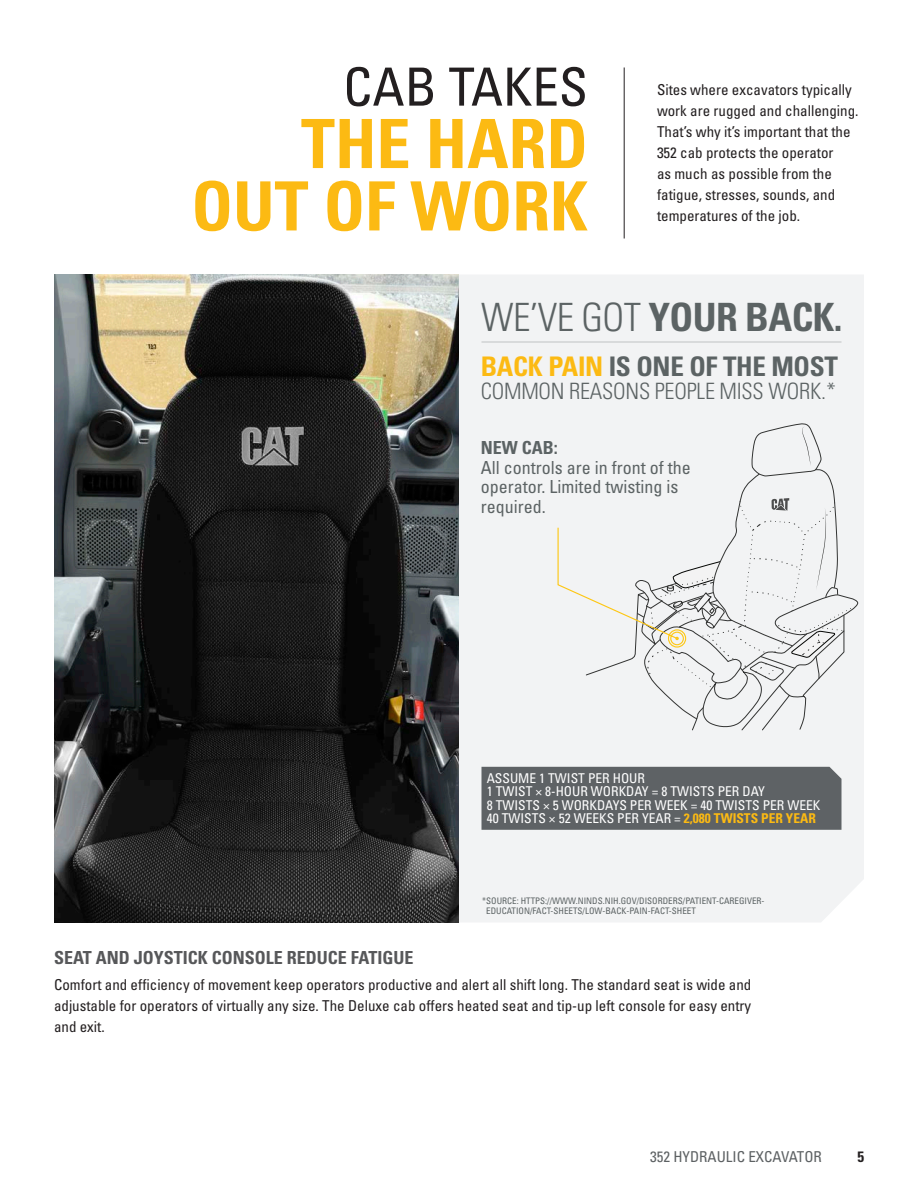
<style>
.page{position:relative;width:918px;height:1188px;background:#fff}
.page>*{position:absolute;margin:0;border:0;box-sizing:border-box;transform-origin:0 0}
.Subhead_large_yellow{font:700 condensed 67.95px/62.4px "Univers LT Std";color:#fcba13;text-align:right}
.Headline_large_black{font:condensed 52.65px "Univers LT Std";color:#231f20}
.t1{font:700 condensed 39px "Univers LT Std";letter-spacing:-.015em;color:#5c6364}
.SH{font:700 condensed 27px "Univers LT Std";letter-spacing:-.01em;color:#5c6364}
.SH-2{font:300 condensed 22.5px "Univers LT Std";letter-spacing:-.01em;color:#5c6364}
.text{font:condensed 18px/19.5px "Univers LT Std";color:#5c6364}
.Subhead_small_gray{font:700 condensed 18px "Univers LT Std";color:#57585a}
.text-2{font:700 condensed 18px "Univers LT Std";color:#5c6364}
.Body_copy{font:condensed 15px/21px "Univers LT Std";color:#231f20;text-align:justify}
.t2{font:condensed 15px "Univers LT Std";color:#5d6163}
.t3{font:700 condensed 15px "Univers LT Std";color:#231f20}
.white_text{font:condensed 13.5px/13.5px "Univers LT Std";color:#fff}
.Source{font:condensed 9px/10.5px "Univers LT Std";color:#5c6364}
.s1{font-weight:300}
.s2{color:#fcba13}
.s3{font-weight:700;color:#fcba13}
</style>
<div class="page">
<img style="left:54px;top:274px;width:405px;height:648px">
<hr style="left:624px;top:68px;width:1px;height:171px;background:#231f20">
<div style="left:459px;top:275px;width:405px;height:647px;background:#f2f3f4"></div>
<hr style="left:482px;top:341px;width:360px;height:2px;background:#c6c8c9">
<div style="left:557px;top:422px;width:301px;height:309px;background:#f2f3f4"></div>
<div style="left:482px;top:767px;width:360px;height:63px;background:#5e6265"></div>
<p class="Headline_large_black" style="left:343px;top:54px;width:246px">CAB TAKES</p>
<p class="Subhead_large_yellow" style="left:191px;top:112px;width:398px">THE HARD<br>OUT OF WORK</p>
<p class="Body_copy" style="left:657px;top:79px;width:203px;text-align:left">Sites where excavators typically work are rugged and challenging.<br>That’s why it’s important that the<br>352 cab protects the operator<br>as much as possible from the fatigue, stresses, sounds, and temperatures of the job.</p>
<p class="t1" style="left:481px;top:293px;width:363px"><span class="s1">WE’VE GOT</span> YOUR BACK.</p>
<p class="SH" style="left:481px;top:350px;width:359px"><span class="s2">BACK PAIN</span> IS ONE OF THE MOST</p>
<p class="SH-2" style="left:481px;top:377px;width:357px">COMMON REASONS PEOPLE MISS WORK.*</p>
<p class="text-2" style="left:481px;top:437px;width:79px">NEW CAB:</p>
<p class="text" style="left:481px;top:457px;width:211px">All controls are in front of the operator. Limited twisting is required.</p>
<p class="white_text" style="left:487px;top:771px;width:335px">ASSUME 1 TWIST PER HOUR<br>1 TWIST × 8-HOUR WORKDAY = 8 TWISTS PER DAY<br>8 TWISTS × 5 WORKDAYS PER WEEK = 40 TWISTS PER WEEK 40 TWISTS × 52 WEEKS PER YEAR = <span class="s3">2,080 TWISTS PER YEAR</span></p>
<p class="Source" style="left:486px;top:895px;width:280px;text-indent:-4px">*SOURCE: HTTPS://WWW.NINDS.NIH.GOV/DISORDERS/PATIENT-CAREGIVER-<br>EDUCATION/FACT-SHEETS/LOW-BACK-PAIN-FACT-SHEET</p>
<p class="Subhead_small_gray" style="left:54px;top:947px;width:361px">SEAT AND JOYSTICK CONSOLE REDUCE FATIGUE</p>
<p class="Body_copy" style="left:54px;top:973px;width:699px">Comfort and efficiency of movement keep operators productive and alert all shift long. The standard seat is wide and adjustable for operators of virtually any size. The Deluxe cab offers heated seat and tip-up left console for easy entry and exit.</p>
<p class="t2" style="left:650px;top:1147px;width:173px">352 HYDRAULIC EXCAVATOR</p>
<p class="t3" style="left:857px;top:1147px;width:8px">5</p>
</div>
